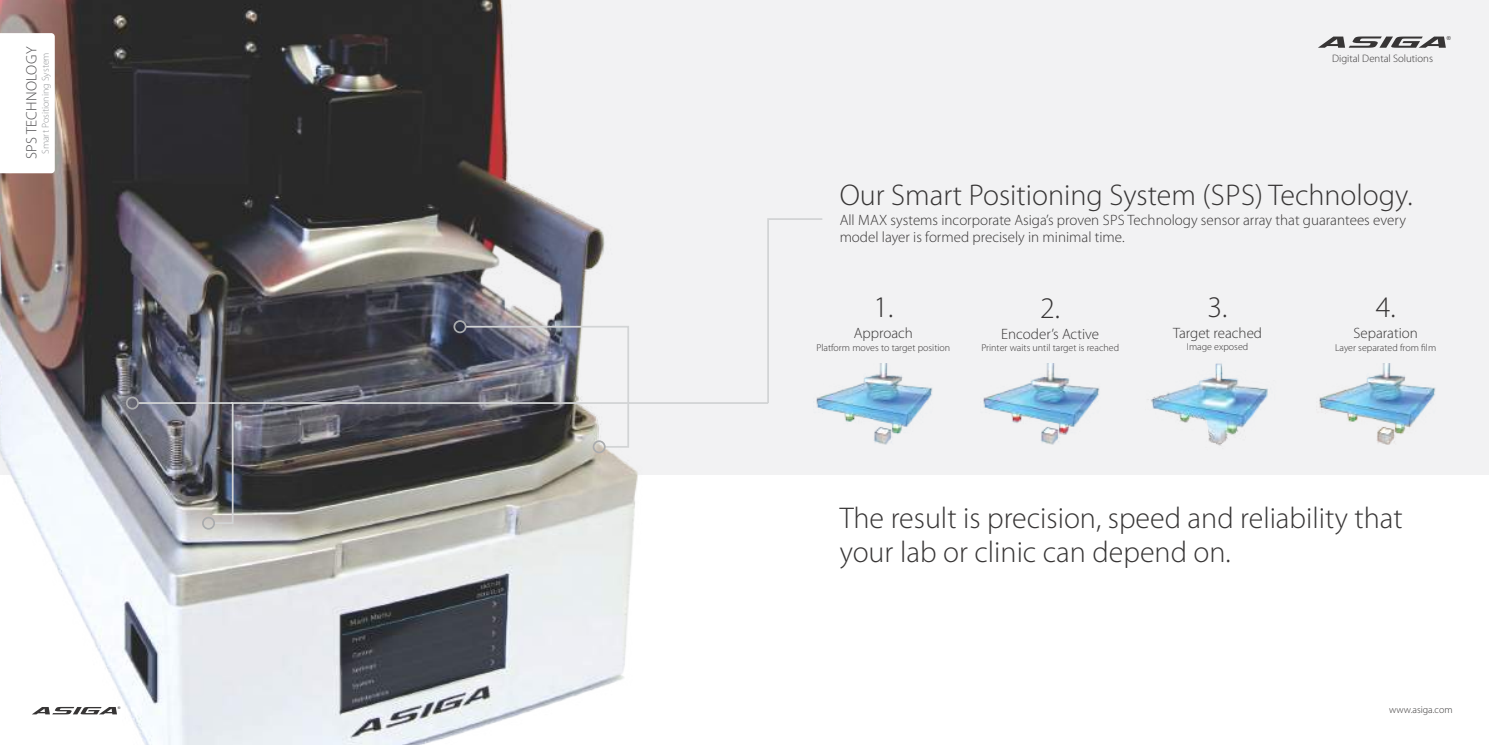
<style>
.page{position:relative;width:1489px;height:745px;background:#fff}
.page>*{position:absolute;margin:0;border:0;box-sizing:border-box;transform-origin:0 0}
.t1{font:300 30px/34px "Myriad Pro";color:#373535}
.t2{font:300 15px/17px "Myriad Pro";color:#373535}
.t3{font:300 15px "Myriad Pro";letter-spacing:.02em;color:#4c4b4d}
.t4{font:300 10.75px "Myriad Pro";color:#373535}
.t5{font:300 10px "Myriad Pro";color:#373535}
.t6{font:300 10px "Myriad Pro";color:#96989b}
.t7{font:5.5px "Arial";color:#373535}
.t8{font:3.62px "Arial";color:#373535}
</style>
<div class="page">
<div style="left:0;top:0;width:1488px;height:474px;background:#f2f2f3"></div>
<img style="left:0;top:0;width:634px;height:744px">
<svg style="left:136px;top:217px;width:688px;height:307px"></svg>
<div style="left:0;top:33px;width:55px;height:140px;background:#fff"></div>
<svg style="left:32px;top:706px;width:85px;height:8px"></svg>
<img style="left:1316px;top:363px;width:120px;height:82px">
<img style="left:813px;top:363px;width:120px;height:96px">
<img style="left:1151px;top:363px;width:117px;height:83px">
<img style="left:983px;top:363px;width:117px;height:82px">
<svg style="left:1318px;top:36px;width:127px;height:12px"></svg>
<div style="left:126px;top:396px;width:13px;height:13px;border:2px solid #aaacae;border-radius:50%"></div>
<div style="left:202px;top:516px;width:13px;height:13px;border:2px solid #aaacae;border-radius:50%"></div>
<div style="left:453px;top:320px;width:13px;height:13px;border:2px solid #aaacae;border-radius:50%"></div>
<div style="left:592px;top:440px;width:13px;height:13px;border:2px solid #aaacae;border-radius:50%"></div>
<p class="t3" style="left:25px;top:159px;width:114px;rotate:-90deg">SPS TECHNOLOGY</p>
<p class="t6" style="left:41px;top:154px;width:103px;rotate:-90deg">Smart Positioning System</p>
<p class="t4" style="left:1331px;top:54px;width:102px">Digital Dental Solutions</p>
<p class="t7" style="left:1446px;top:36px;width:6px">®</p>
<h1 class="t1" style="left:839px;top:180px;width:574px">Our Smart Positioning System (SPS) Technology.</h1>
<p class="t2" style="left:839px;top:213px;width:567px">All MAX systems incorporate Asiga’s proven SPS Technology sensor array that guarantees every model layer is formed precisely in minimal time.</p>
<h1 class="t1" style="left:873px;top:292px;width:21px">1.</h1>
<p class="t2" style="left:853px;top:325px;width:61px">Approach</p>
<p class="t5" style="left:816px;top:343px;width:135px">Platform moves to target position</p>
<h1 class="t1" style="left:1040px;top:293px;width:21px">2.</h1>
<p class="t2" style="left:1001px;top:326px;width:99px">Encoder’s Active</p>
<p class="t5" style="left:981px;top:343px;width:139px">Printer waits until target is reached</p>
<h1 class="t1" style="left:1207px;top:292px;width:21px">3.</h1>
<p class="t2" style="left:1172px;top:325px;width:91px">Target reached</p>
<p class="t5" style="left:1186px;top:342px;width:63px">Image exposed</p>
<h1 class="t1" style="left:1375px;top:292px;width:21px">4.</h1>
<p class="t2" style="left:1353px;top:325px;width:66px">Separation</p>
<p class="t5" style="left:1334px;top:343px;width:103px">Layer separated from film</p>
<h1 class="t1" style="left:839px;top:503px;width:564px">The result is precision, speed and reliability that your lab or clinic can depend on.</h1>
<p class="t8" style="left:118px;top:706px;width:4px">®</p>
<p class="t5" style="left:1389px;top:705px;width:65px">www.asiga.com</p>
</div>
